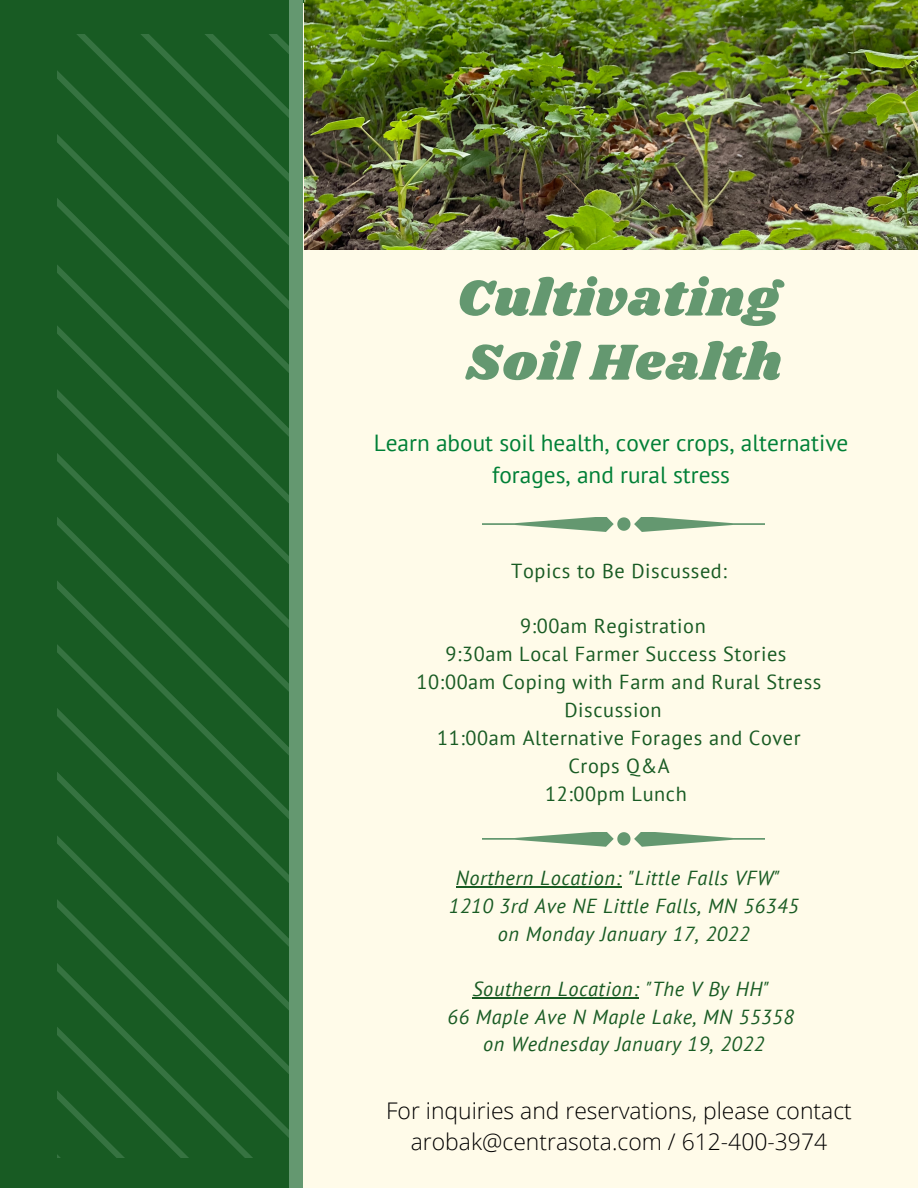
<style>
.page{position:relative;width:918px;height:1188px;background:#185b23}
.page>*{position:absolute;margin:0;border:0;box-sizing:border-box;transform-origin:0 0}
.t1{font:52.5px "Shrikhand";letter-spacing:.02em;color:#649870}
.t2{font:23.25px/32.1px "PT Sans";color:#008037;text-align:center}
.t3{font:300 22.95px/31.5px "Open Sans";color:#000;text-align:center}
.t4{font:20.25px/27.9px "PT Sans";letter-spacing:.03em;color:#185b23;text-align:center}
.t5{font:italic 20.25px "PT Sans";letter-spacing:.03em;color:#185b23}
</style>
<div class="page">
<svg style="left:57px;top:35px;width:233px;height:1023px"></svg>
<svg style="left:200px;top:35px;width:90px;height:510px"></svg>
<svg style="left:264px;top:35px;width:26px;height:446px"></svg>
<svg style="left:57px;top:507px;width:188px;height:650px"></svg>
<div style="left:303px;top:3px;width:615px;height:1184px;background:#fffbe9"></div>
<div style="left:290px;top:0;width:13px;height:1188px;background:#649870"></div>
<hr style="left:456px;top:886px;width:166px;height:2px;background:#185b23">
<hr style="left:472px;top:997px;width:167px;height:1px;background:#185b23">
<svg style="left:483px;top:517px;width:282px;height:15px"></svg>
<svg style="left:483px;top:832px;width:282px;height:15px"></svg>
<img style="left:304px;top:0;width:614px;height:250px">
<p class="t1" style="left:457px;top:262px;width:324px">Cultivating</p>
<p class="t1" style="left:466px;top:326px;width:318px">Soil Health</p>
<p class="t2" style="left:374px;top:427px;width:476px">Learn about soil health, cover crops, alternative forages, and rural stress</p>
<p class="t4" style="left:511px;top:556px;width:217px">Topics to Be Discussed:</p>
<p class="t4" style="left:520px;top:612px;width:187px">9:00am Registration</p>
<p class="t4" style="left:446px;top:640px;width:342px">9:30am Local Farmer Success Stories</p>
<p class="t4" style="left:417px;top:668px;width:406px">10:00am Coping with Farm and Rural Stress<br>Discussion</p>
<p class="t4" style="left:437px;top:723px;width:365px">11:00am Alternative Forages and Cover<br>Crops Q&amp;A</p>
<p class="t4" style="left:545px;top:779px;width:143px">12:00pm Lunch</p>
<p class="t5" style="left:456px;top:865px;width:326px">Northern Location: "Little Falls VFW"</p>
<p class="t5" style="left:449px;top:892px;width:351px">1210 3rd Ave NE Little Falls, MN 56345</p>
<p class="t5" style="left:498px;top:920px;width:253px">on Monday January 17, 2022</p>
<p class="t5" style="left:472px;top:975px;width:298px">Southern Location: "The V By HH"</p>
<p class="t5" style="left:448px;top:1003px;width:348px">66 Maple Ave N Maple Lake, MN 55358</p>
<p class="t5" style="left:483px;top:1031px;width:283px">on Wednesday January 19, 2022</p>
<p class="t3" style="left:386px;top:1094px;width:467px">For inquiries and reservations, please contact arobak@centrasota.com / 612-400-3974</p>
</div>
